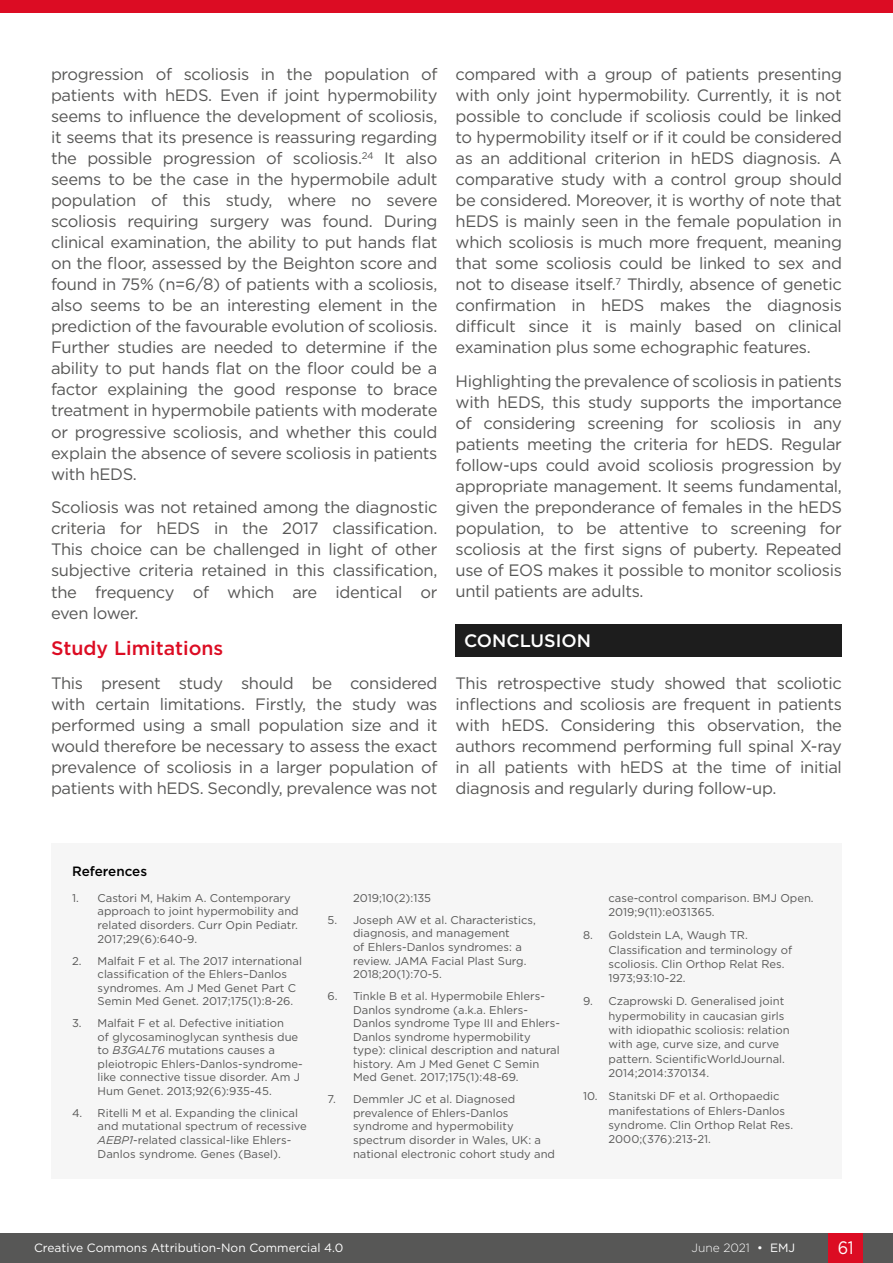
<style>
.page{position:relative;width:893px;height:1263px;background:#fff}
.page>*{position:absolute;margin:0;border:0;box-sizing:border-box;transform-origin:0 0}
.H2__Heading_2{font:500 19.5px "Gotham";color:#dc0c23}
.H1__Heading_1{font:500 18px "Gotham";color:#fff}
.t1{font:18px "Gotham";color:#fff;scale:.9 1}
.Body_Text__Justifica{font:16.5px/21px "Gotham";letter-spacing:-.02em;color:#575756;text-align:justify}
.t2{font:500 13.5px "Gotham";color:#000}
.t3{font:12px "Gotham";color:#fff}
.t4{font:300 12px "Gotham";color:#fff}
.t5{font:11.25px/13.5px "Gotham";color:#575756}
.s1{font-style:italic}
.s2{font-weight:400}
</style>
<div class="page">
<div style="left:0;top:0;width:893px;height:13px;background:#dc0c23"></div>
<div style="left:0;top:1233px;width:893px;height:30px;background:#575756"></div>
<div style="left:829px;top:1233px;width:34px;height:30px;background:#dc0c23"></div>
<div style="left:455px;top:624px;width:387px;height:33px;background:#1d1d1d"></div>
<div style="left:51px;top:843px;width:791px;height:336px;background:#f6f6f6"></div>
<p class="Body_Text__Justifica" style="left:51px;top:63px;width:388px">progression of scoliosis in the population of patients with hEDS. Even if joint hypermobility seems to influence the development of scoliosis, it seems that its presence is reassuring regarding the possible progression of scoliosis.<sup>24</sup> It also seems to be the case in the hypermobile adult population of this study, where no severe scoliosis requiring surgery was found. During clinical examination, the ability to put hands flat on the floor, assessed by the Beighton score and found in 75% (n=6/8) of patients with a scoliosis, also seems to be an interesting element in the prediction of the favourable evolution of scoliosis.<br>Further studies are needed to determine if the ability to put hands flat on the floor could be a factor explaining the good response to brace treatment in hypermobile patients with moderate or progressive scoliosis, and whether this could explain the absence of severe scoliosis in patients with hEDS.</p>
<p class="Body_Text__Justifica" style="left:51px;top:497px;width:388px">Scoliosis was not retained among the diagnostic criteria for hEDS in the 2017 classification.<br>This choice can be challenged in light of other subjective criteria retained in this classification, the frequency of which are identical or even lower.</p>
<p class="H2__Heading_2" style="left:51px;top:636px;width:174px">Study Limitations</p>
<p class="Body_Text__Justifica" style="left:51px;top:672px;width:388px">This present study should be considered with certain limitations. Firstly, the study was performed using a small population size and it would therefore be necessary to assess the exact prevalence of scoliosis in a larger population of patients with hEDS. Secondly, prevalence was not</p>
<p class="Body_Text__Justifica" style="left:455px;top:63px;width:388px">compared with a group of patients presenting with only joint hypermobility. Currently, it is not possible to conclude if scoliosis could be linked to hypermobility itself or if it could be considered as an additional criterion in hEDS diagnosis. A comparative study with a control group should be considered. Moreover, it is worthy of note that hEDS is mainly seen in the female population in which scoliosis is much more frequent, meaning that some scoliosis could be linked to sex and not to disease itself.<sup>7</sup> Thirdly, absence of genetic confirmation in hEDS makes the diagnosis difficult since it is mainly based on clinical examination plus some echographic features.</p>
<p class="Body_Text__Justifica" style="left:455px;top:370px;width:388px">Highlighting the prevalence of scoliosis in patients with hEDS, this study supports the importance of considering screening for scoliosis in any patients meeting the criteria for hEDS. Regular follow-ups could avoid scoliosis progression by appropriate management. It seems fundamental, given the preponderance of females in the hEDS population, to be attentive to screening for scoliosis at the first signs of puberty. Repeated use of EOS makes it possible to monitor scoliosis until patients are adults.</p>
<p class="H1__Heading_1" style="left:464px;top:629px;width:128px">CONCLUSION</p>
<p class="Body_Text__Justifica" style="left:455px;top:672px;width:388px">This retrospective study showed that scoliotic inflections and scoliosis are frequent in patients with hEDS. Considering this observation, the authors recommend performing full spinal X-ray in all patients with hEDS at the time of initial diagnosis and regularly during follow-up.</p>
<p class="t2" style="left:72px;top:862px;width:77px">References</p>
<p class="t5" style="left:98px;top:891px;width:203px;text-indent:-26px">1. Castori M, Hakim A. Contemporary approach to joint hypermobility and related disorders. Curr Opin Pediatr.<br>2017;29(6):640-9.</p>
<p class="t5" style="left:98px;top:953px;width:206px;text-indent:-26px">2. Malfait F et al. The 2017 international classification of the Ehlers–Danlos syndromes. Am J Med Genet Part C Semin Med Genet. 2017;175(1):8-26.</p>
<p class="t5" style="left:98px;top:1016px;width:207px;text-indent:-26px">3. Malfait F et al. Defective initiation<br>of glycosaminoglycan synthesis due to <span class="s1">B3GALT6</span> mutations causes a pleiotropic Ehlers-Danlos-syndrome&shy;like connective tissue disorder. Am J Hum Genet. 2013;92(6):935-45.</p>
<p class="t5" style="left:98px;top:1106px;width:211px;text-indent:-26px">4. Ritelli M et al. Expanding the clinical and mutational spectrum of recessive <span class="s1">AEBP1</span>-related classical-like Ehlers-Danlos syndrome. Genes (Basel).</p>
<p class="t5" style="left:353px;top:891px;width:80px">2019;10(2):135</p>
<p class="t5" style="left:353px;top:913px;width:184px;text-indent:-26px">5. Joseph AW et al. Characteristics, diagnosis, and management<br>of Ehlers-Danlos syndromes: a review. JAMA Facial Plast Surg.<br>2018;20(1):70-5.</p>
<p class="t5" style="left:353px;top:989px;width:208px;text-indent:-26px">6. Tinkle B et al. Hypermobile Ehlers-Danlos syndrome (a.k.a. Ehlers-Danlos syndrome Type III and Ehlers-Danlos syndrome hypermobility type): clinical description and natural history. Am J Med Genet C Semin Med Genet. 2017;175(1):48-69.</p>
<p class="t5" style="left:353px;top:1092px;width:204px;text-indent:-26px">7. Demmler JC et al. Diagnosed prevalence of Ehlers-Danlos syndrome and hypermobility spectrum disorder in Wales, UK: a national electronic cohort study and</p>
<p class="t5" style="left:608px;top:890px;width:207px;line-height:14.4px">case-control comparison. BMJ Open.<br>2019;9(11):e031365.</p>
<p class="t5" style="left:608px;top:928px;width:185px;line-height:14.4px;text-indent:-26px">8. Goldstein LA, Waugh TR.<br>Classification and terminology of scoliosis. Clin Orthop Relat Res.<br>1973;93:10-22.</p>
<p class="t5" style="left:608px;top:994px;width:183px;line-height:14.4px;text-indent:-26px">9. Czaprowski D. Generalised joint hypermobility in caucasian girls with idiopathic scoliosis: relation with age, curve size, and curve pattern. ScientificWorldJournal.<br>2014;2014:370134.</p>
<p class="t5" style="left:608px;top:1089px;width:186px;line-height:14.4px;text-indent:-26px">10. Stanitski DF et al. Orthopaedic manifestations of Ehlers-Danlos syndrome. Clin Orthop Relat Res.<br>2000;(376):213-21.</p>
<p class="t3" style="left:34px;top:1240px;width:311px">Creative Commons Attribution-Non Commercial 4.0</p>
<p class="t4" style="left:691px;top:1240px;width:105px">June 2021 <span class="s2">• EMJ</span></p>
<p class="t1" style="left:838px;top:1236px;width:19px">61</p>
</div>
